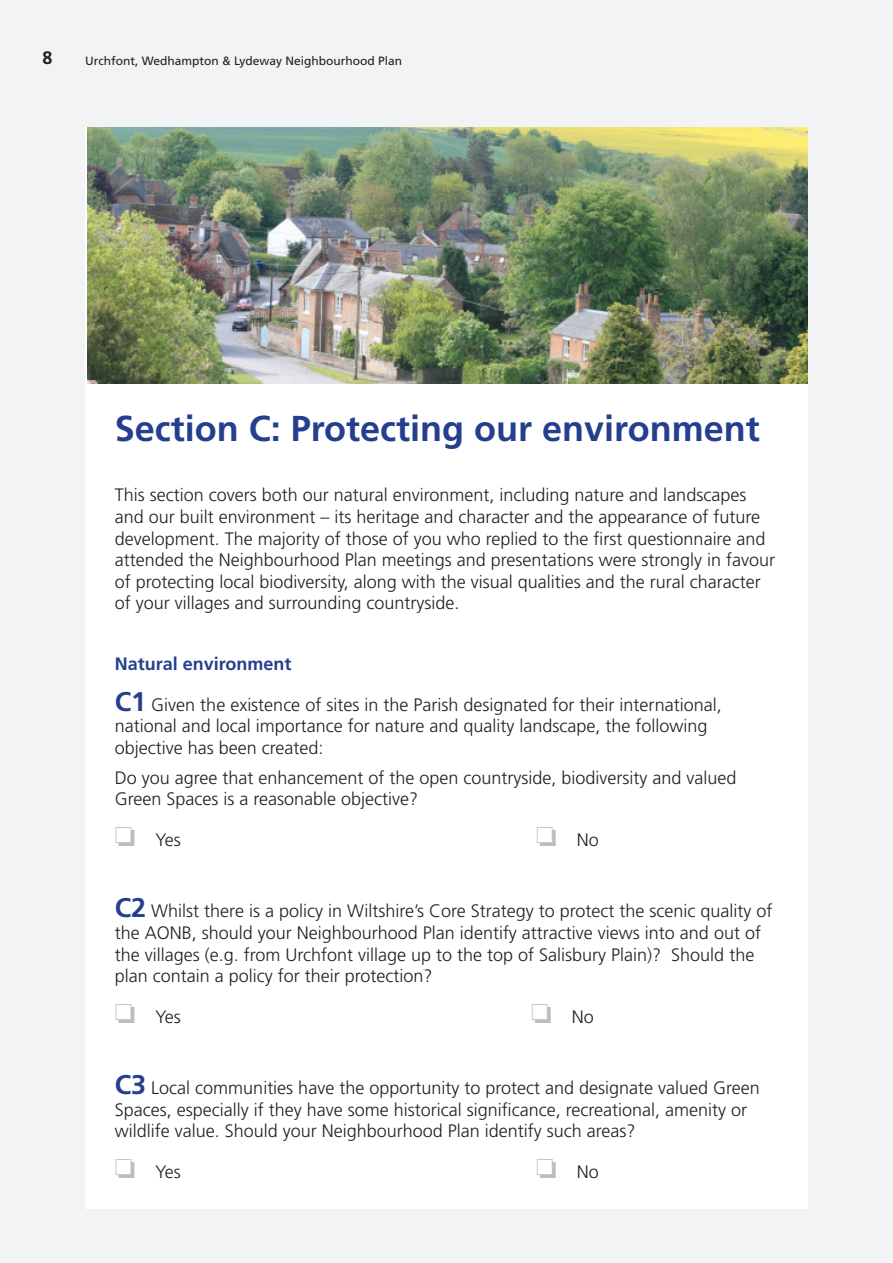
<style>
.page{position:relative;width:893px;height:1263px;background:#f2f3f4}
.page>*{position:absolute;margin:0;border:0;box-sizing:border-box;transform-origin:0 0}
.Main_headings{font:700 36px "Frutiger";color:#253f8e}
.Text{font:300 18px/21.6px "Frutiger";color:#231f20}
.Headings_A{font:700 18px "Frutiger";color:#253f8e}
.t1{font:700 18px "Frutiger";color:#231f20}
.t2{font:12px "Frutiger";color:#231f20}
.s1{font-weight:700;font-size:27px;color:#253f8e}
.s2{color:#bcbdc0}
</style>
<div class="page">
<div style="left:85px;top:128px;width:723px;height:1081px;background:#fff"></div>
<img style="left:87px;top:128px;width:721px;height:255px">
<p class="t1" style="left:43px;top:47px;width:12px">8</p>
<p class="t2" style="left:85px;top:53px;width:319px">Urchfont, Wedhampton &amp; Lydeway Neighbourhood Plan</p>
<p class="Main_headings" style="left:115px;top:407px;width:646px">Section C: Protecting our environment</p>
<p class="Text" style="left:115px;top:484px;width:662px">This section covers both our natural environment, including nature and landscapes and our built environment – its heritage and character and the appearance of future development. The majority of those of you who replied to the first questionnaire and attended the Neighbourhood Plan meetings and presentations were strongly in favour of protecting local biodiversity, along with the visual qualities and the rural character of your villages and surrounding countryside.</p>
<p class="Headings_A" style="left:115px;top:653px;width:178px">Natural environment</p>
<p class="Text" style="left:115px;top:693px;width:608px"><span class="s1">C1</span> Given the existence of sites in the Parish designated for their international, national and local importance for nature and quality landscape, the following objective has been created:</p>
<p class="Text" style="left:115px;top:767px;width:623px">Do you agree that enhancement of the open countryside, biodiversity and valued<br>Green Spaces is a reasonable objective?</p>
<p class="Text" style="left:115px;top:829px;width:67px"><span class="s2">❏</span> Yes</p>
<p class="Text" style="left:536px;top:829px;width:64px"><span class="s2">❏</span> No</p>
<p class="Text" style="left:115px;top:900px;width:659px"><span class="s1">C2</span> Whilst there is a policy in Wiltshire’s Core Strategy to protect the scenic quality of the AONB, should your Neighbourhood Plan identify attractive views into and out of the villages (e.g. from Urchfont village up to the top of Salisbury Plain)? Should the plan contain a policy for their protection?</p>
<p class="Text" style="left:115px;top:1006px;width:67px"><span class="s2">❏</span> Yes</p>
<p class="Text" style="left:531px;top:1006px;width:64px"><span class="s2">❏</span> No</p>
<p class="Text" style="left:115px;top:1077px;width:646px"><span class="s1">C3</span> Local communities have the opportunity to protect and designate valued Green<br>Spaces, especially if they have some historical significance, recreational, amenity or wildlife value. Should your Neighbourhood Plan identify such areas?</p>
<p class="Text" style="left:115px;top:1161px;width:67px"><span class="s2">❏</span> Yes</p>
<p class="Text" style="left:536px;top:1161px;width:64px"><span class="s2">❏</span> No</p>
</div>
